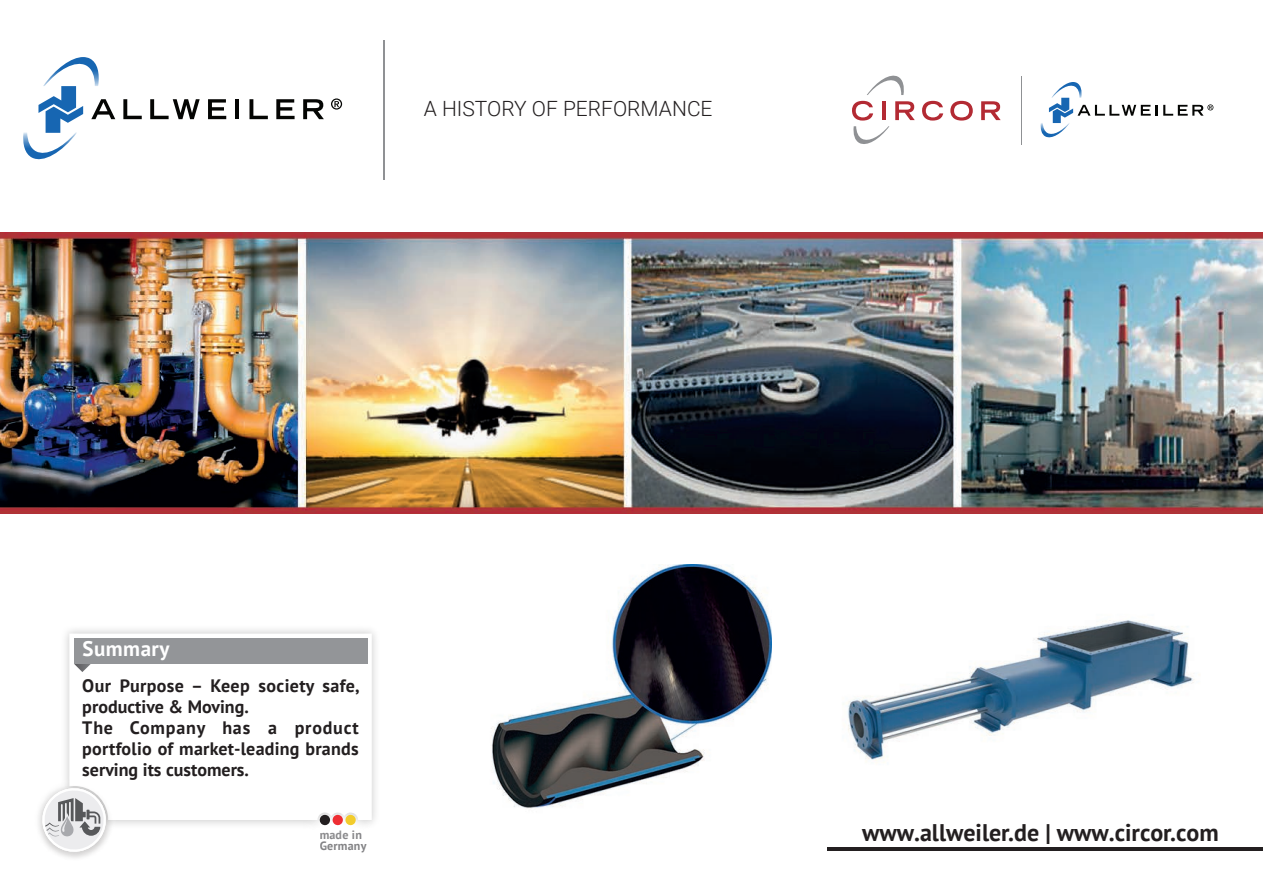
<style>
.page{position:relative;width:1263px;height:893px;background:#fff}
.page>*{position:absolute;margin:0;border:0;box-sizing:border-box;transform-origin:0 0}
.t1{font:700 24px "PT Sans";color:#231f20}
.t2{font:300 21px "Roboto";color:#231f20}
.t3{font:700 21px "PT Sans";letter-spacing:.025em;color:#fff}
.t4{font:700 18px/21px "PT Sans";letter-spacing:.01em;color:#231f20}
.t5{font:700 12px/11.2px "PT Sans";letter-spacing:.02em;color:#636366}
</style>
<div class="page">
<img style="left:491px;top:565px;width:280px;height:244px">
<hr style="left:827px;top:847px;width:436px;height:3px;background:#231f20">
<img style="left:62px;top:780px;width:56px;height:78px">
<svg style="left:38px;top:783px;width:70px;height:74px"></svg>
<svg style="left:74px;top:664px;width:17px;height:8px"></svg>
<div style="left:74px;top:638px;width:293px;height:26px;background:#939598"></div>
<img style="left:293px;top:788px;width:85px;height:40px">
<svg style="left:319px;top:814px;width:37px;height:11px"></svg>
<svg style="left:1163px;top:104px;width:50px;height:12px"></svg>
<svg style="left:1040px;top:82px;width:117px;height:56px"></svg>
<svg style="left:867px;top:75px;width:37px;height:20px"></svg>
<svg style="left:852px;top:101px;width:37px;height:43px"></svg>
<hr style="left:882px;top:101px;width:3px;height:19px;background:#b32a33">
<svg style="left:895px;top:101px;width:20px;height:19px"></svg>
<svg style="left:922px;top:101px;width:21px;height:20px"></svg>
<svg style="left:950px;top:101px;width:23px;height:20px"></svg>
<svg style="left:981px;top:101px;width:20px;height:19px"></svg>
<hr style="left:1021px;top:76px;width:1px;height:68px;background:#8f9194">
<hr style="left:384px;top:40px;width:1px;height:140px;background:#8f9194">
<img style="left:0;top:233px;width:1263px;height:280px">
<img style="left:847px;top:620px;width:353px;height:141px">
<svg style="left:123px;top:99px;width:19px;height:20px"></svg>
<svg style="left:150px;top:99px;width:50px;height:20px"></svg>
<svg style="left:208px;top:99px;width:18px;height:20px"></svg>
<hr style="left:235px;top:99px;width:4px;height:20px;background:#040503">
<svg style="left:249px;top:99px;width:19px;height:20px"></svg>
<svg style="left:276px;top:99px;width:19px;height:20px"></svg>
<svg style="left:303px;top:99px;width:21px;height:20px"></svg>
<svg style="left:331px;top:98px;width:11px;height:12px"></svg>
<svg style="left:23px;top:57px;width:92px;height:103px"></svg>
<p class="t2" style="left:424px;top:94px;width:290px">A HISTORY OF PERFORMANCE</p>
<p class="t3" style="left:82px;top:635px;width:89px">Summary</p>
<p class="t4" style="left:82px;top:675px;width:279px">Our Purpose – Keep society safe, productive &amp; Moving.<br>The Company has a product portfolio of market-leading brands serving its customers.</p>
<p class="t5" style="left:320px;top:829px;width:48px">made in<br>Germany</p>
<h1 class="t1" style="left:862px;top:817px;width:358px">www.allweiler.de | www.circor.com</h1>
</div>
